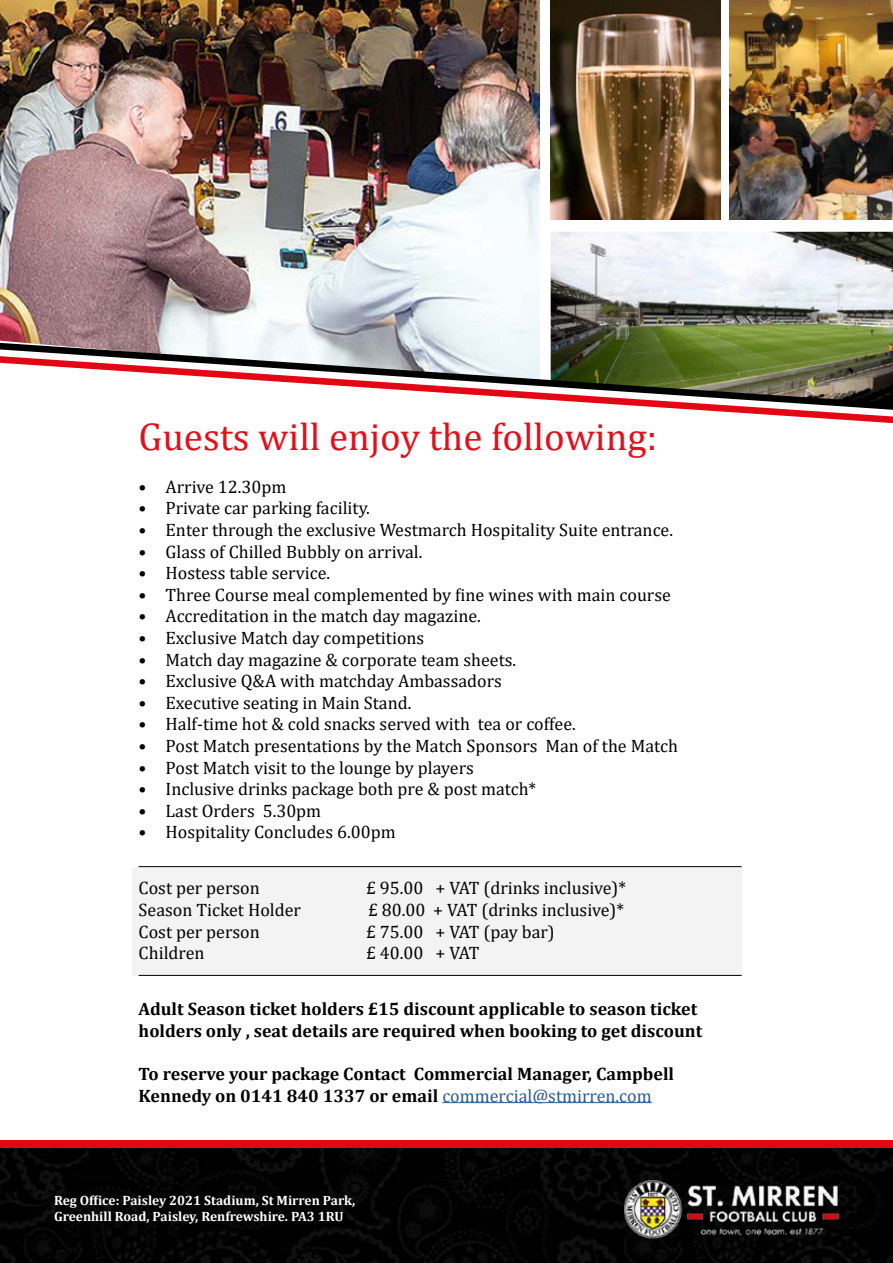
<style>
.page{position:relative;width:893px;height:1263px;background:#fff}
.page>*{position:absolute;margin:0;border:0;box-sizing:border-box;transform-origin:0 0}
.t1{font:39px "Cambria";color:#e40f1b}
.t2{font:18px "Cambria";color:#000}
.t3{font:700 18px/21.6px "Cambria";color:#000}
.t4{font:700 13.5px/16.2px "Cambria";color:#fff}
.s1{font-weight:400;color:#275b9b}
</style>
<div class="page">
<img style="left:551px;top:232px;width:342px;height:111px">
<img style="left:0;top:0;width:540px;height:343px">
<div style="left:0;top:1141px;width:893px;height:17px;background:#e30614"></div>
<img style="left:0;top:1148px;width:893px;height:115px">
<img style="left:622px;top:1179px;width:230px;height:60px">
<div style="left:132px;top:867px;width:610px;height:109px;background:#f3f3f3"></div>
<hr style="left:442px;top:1102px;width:210px;height:1px;background:#275b9b">
<hr style="left:139px;top:866px;width:603px;height:1px;background:#000">
<hr style="left:139px;top:975px;width:603px;height:1px;background:#000">
<svg style="left:699px;top:410px;width:194px;height:13px"></svg>
<img style="left:0;top:343px;width:893px;height:67px">
<img style="left:729px;top:0;width:164px;height:219px">
<img style="left:551px;top:0;width:169px;height:219px">
<h1 class="t1" style="left:139px;top:413px;width:520px">Guests will enjoy the following:</h1>
<p class="t2" style="left:139px;top:476px;width:149px">• Arrive 12.30pm</p>
<p class="t2" style="left:139px;top:498px;width:233px">• Private car parking facility.</p>
<p class="t2" style="left:139px;top:519px;width:536px">• Enter through the exclusive Westmarch Hospitality Suite entrance.</p>
<p class="t2" style="left:139px;top:541px;width:285px">• Glass of Chilled Bubbly on arrival.</p>
<p class="t2" style="left:139px;top:562px;width:193px">• Hostess table service.</p>
<p class="t2" style="left:139px;top:584px;width:534px">• Three Course meal complemented by fine wines with main course</p>
<p class="t2" style="left:139px;top:606px;width:344px">• Accreditation in the match day magazine.</p>
<p class="t2" style="left:139px;top:627px;width:287px">• Exclusive Match day competitions</p>
<p class="t2" style="left:139px;top:649px;width:379px">• Match day magazine &amp; corporate team sheets.</p>
<p class="t2" style="left:139px;top:670px;width:365px">• Exclusive Q&amp;A with matchday Ambassadors</p>
<p class="t2" style="left:139px;top:692px;width:274px">• Executive seating in Main Stand.</p>
<p class="t2" style="left:139px;top:714px;width:439px">• Half-time hot &amp; cold snacks served with tea or coffee.</p>
<p class="t2" style="left:139px;top:735px;width:541px">• Post Match presentations by the Match Sponsors Man of the Match</p>
<p class="t2" style="left:139px;top:757px;width:337px">• Post Match visit to the lounge by players</p>
<p class="t2" style="left:139px;top:778px;width:399px">• Inclusive drinks package both pre &amp; post match*</p>
<p class="t2" style="left:139px;top:800px;width:184px">• Last Orders 5.30pm</p>
<p class="t2" style="left:139px;top:822px;width:259px">• Hospitality Concludes 6.00pm</p>
<p class="t2" style="left:139px;top:877px;width:123px">Cost per person</p>
<p class="t2" style="left:366px;top:877px;width:261px">£ 95.00 + VAT (drinks inclusive)*</p>
<p class="t2" style="left:139px;top:899px;width:164px">Season Ticket Holder</p>
<p class="t2" style="left:368px;top:899px;width:257px">£ 80.00 + VAT (drinks inclusive)*</p>
<p class="t2" style="left:139px;top:921px;width:123px">Cost per person</p>
<p class="t2" style="left:366px;top:921px;width:190px">£ 75.00 + VAT (pay bar)</p>
<p class="t2" style="left:139px;top:942px;width:67px">Children</p>
<p class="t2" style="left:366px;top:942px;width:115px">£ 40.00 + VAT</p>
<p class="t3" style="left:139px;top:997px;width:565px">Adult Season ticket holders £15 discount applicable to season ticket holders only , seat details are required when booking to get discount</p>
<p class="t3" style="left:139px;top:1062px;width:537px">To reserve your package Contact Commercial Manager, Campbell<br>Kennedy on 0141 840 1337 or email <span class="s1">commercial@stmirren.com</span></p>
<p class="t4" style="left:54px;top:1192px;width:303px">Reg Office: Paisley 2021 Stadium, St Mirren Park,<br>Greenhill Road, Paisley, Renfrewshire. PA3 1RU</p>
</div>
